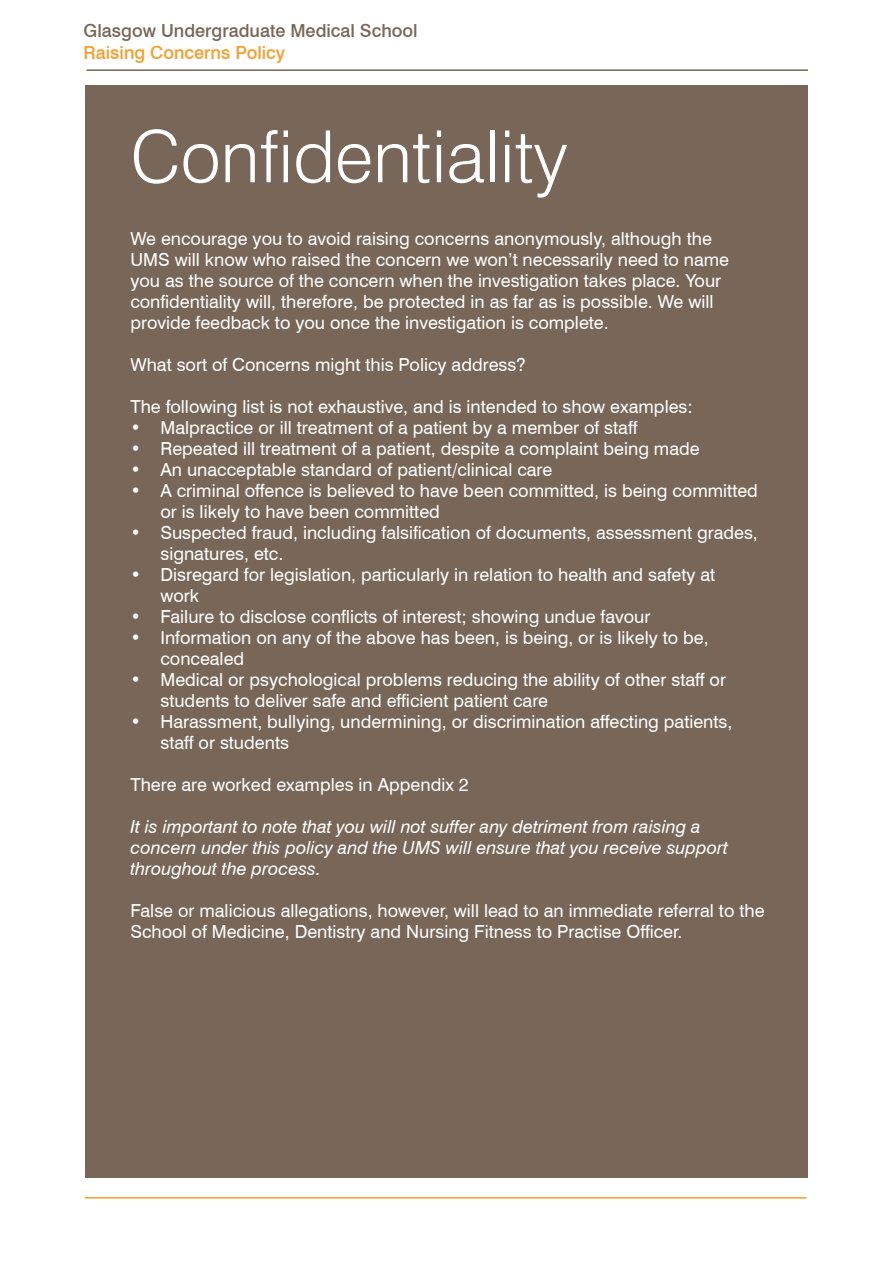
<style>
.page{position:relative;width:893px;height:1263px;background:#fff}
.page>*{position:absolute;margin:0;border:0;box-sizing:border-box;transform-origin:0 0}
.t1{font:300 72px "Swiss 721 BT";color:#fff}
.t2{font:18px/21px "Swiss 721 BT";color:#fff}
.t3{font:italic 18px/21px "Swiss 721 BT";color:#fff}
.t4{font:500 18px "Swiss 721 BT";color:#786658}
.t5{font:500 18px "Swiss 721 BT";color:#f99d2a}
</style>
<div class="page">
<hr style="left:86px;top:69px;width:722px;height:2px;background:#786658">
<hr style="left:85px;top:1197px;width:721px;height:1px;background:#f99d2a">
<div style="left:85px;top:85px;width:723px;height:1093px;background:#786658"></div>
<p class="t4" style="left:84px;top:20px;width:336px">Glasgow Undergraduate Medical School</p>
<p class="t5" style="left:84px;top:41px;width:203px">Raising Concerns Policy</p>
<h1 class="t1" style="left:130px;top:113px;width:439px">Confidentiality</h1>
<p class="t2" style="left:130px;top:228px;width:600px">We encourage you to avoid raising concerns anonymously, although the UMS will know who raised the concern we won’t necessarily need to name you as the source of the concern when the investigation takes place. Your confidentiality will, therefore, be protected in as far as is possible. We will provide feedback to you once the investigation is complete.</p>
<p class="t2" style="left:130px;top:354px;width:397px">What sort of Concerns might this Policy address?</p>
<p class="t2" style="left:130px;top:396px;width:564px">The following list is not exhaustive, and is intended to show examples:</p>
<p class="t2" style="left:130px;top:417px;width:509px">• Malpractice or ill treatment of a patient by a member of staff</p>
<p class="t2" style="left:130px;top:438px;width:571px">• Repeated ill treatment of a patient, despite a complaint being made</p>
<p class="t2" style="left:130px;top:459px;width:424px">• An unacceptable standard of patient/clinical care</p>
<p class="t2" style="left:160px;top:480px;width:599px;text-indent:-30px">• A criminal offence is believed to have been committed, is being committed or is likely to have been committed</p>
<p class="t2" style="left:160px;top:522px;width:599px;text-indent:-30px">• Suspected fraud, including falsification of documents, assessment grades, signatures, etc.</p>
<p class="t2" style="left:160px;top:564px;width:556px;text-indent:-30px">• Disregard for legislation, particularly in relation to health and safety at work</p>
<p class="t2" style="left:130px;top:606px;width:521px">• Failure to disclose conflicts of interest; showing undue favour</p>
<p class="t2" style="left:160px;top:627px;width:550px;text-indent:-30px">• Information on any of the above has been, is being, or is likely to be, concealed</p>
<p class="t2" style="left:160px;top:669px;width:567px;text-indent:-30px">• Medical or psychological problems reducing the ability of other staff or students to deliver safe and efficient patient care</p>
<p class="t2" style="left:160px;top:711px;width:573px;text-indent:-30px">• Harassment, bullying, undermining, or discrimination affecting patients, staff or students</p>
<p class="t2" style="left:130px;top:774px;width:340px">There are worked examples in Appendix 2</p>
<p class="t3" style="left:130px;top:816px;width:599px">It is important to note that you will not suffer any detriment from raising a concern under this policy and the UMS will ensure that you receive support throughout the process.</p>
<p class="t2" style="left:130px;top:900px;width:636px">False or malicious allegations, however, will lead to an immediate referral to the<br>School of Medicine, Dentistry and Nursing Fitness to Practise Officer.</p>
</div>
